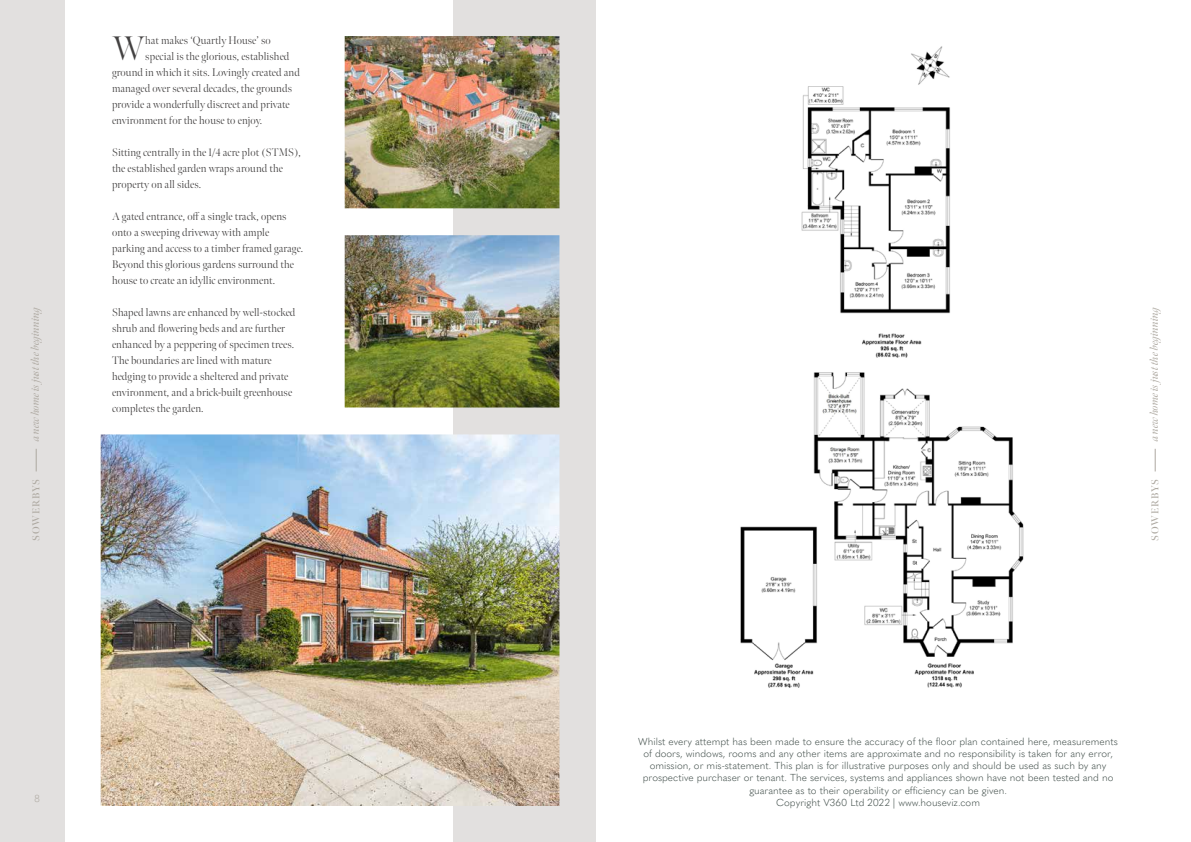
<style>
.page{position:relative;width:1191px;height:842px;background:#fff}
.page>*{position:absolute;margin:0;border:0;box-sizing:border-box;transform-origin:0 0}
.t1{font:300 34px "Meno Banner";color:#434141}
.t2{font:300 11px/16px "Meno Banner";letter-spacing:.01em;color:#434141}
.t3{font:italic 11px "Meno Banner";letter-spacing:-.01em;color:#ada8a0}
.t4{font:300 10px/12px "Quasimoda";color:#3e4b47;text-align:center}
.t5{font:600 10px "Meno Banner";letter-spacing:.08em;color:#ada8a0}
.t6{font:300 10px "Quasimoda";color:#ada8a0}
</style>
<div class="page">
<div style="left:0;top:0;width:595px;height:842px;background:#e2e0df"></div>
<svg style="left:1155px;top:449px;width:1px;height:22px"></svg>
<svg style="left:36px;top:449px;width:1px;height:22px"></svg>
<img style="left:740px;top:46px;width:284px;height:642px">
<div style="left:65px;top:0;width:387px;height:842px;background:#fff"></div>
<img style="left:101px;top:434px;width:458px;height:372px">
<img style="left:345px;top:36px;width:214px;height:172px">
<img style="left:345px;top:235px;width:214px;height:172px">
<p class="t3" style="left:29px;top:441px;width:138px;rotate:-90deg">a new home is just the beginning</p>
<p class="t5" style="left:30px;top:541px;width:63px;rotate:-90deg">SOWERBYS</p>
<h1 class="t1" style="left:112px;top:28px;width:34px">W</h1>
<p class="t2" style="left:145px;top:33px;width:127px">hat makes ‘Quartly House’ so</p>
<p class="t2" style="left:145px;top:49px;width:146px">special is the glorious, established</p>
<p class="t2" style="left:112px;top:65px;width:189px">ground in which it sits. Lovingly created and</p>
<p class="t2" style="left:112px;top:81px;width:181px">managed over several decades, the grounds</p>
<p class="t2" style="left:112px;top:97px;width:179px">provide a wonderfully discreet and private</p>
<p class="t2" style="left:112px;top:113px;width:152px">environment for the house to enjoy.</p>
<p class="t2" style="left:112px;top:145px;width:190px">Sitting centrally in the 1/4 acre plot (STMS), the established garden wraps around the property on all sides.</p>
<p class="t2" style="left:112px;top:209px;width:193px">A gated entrance, off a single track, opens onto a sweeping driveway with ample parking and access to a timber framed garage.<br>Beyond this glorious gardens surround the house to create an idyllic environment.</p>
<p class="t2" style="left:112px;top:305px;width:185px">Shaped lawns are enhanced by well-stocked shrub and flowering beds and are further enhanced by a peppering of specimen trees.<br>The boundaries are lined with mature hedging to provide a sheltered and private environment, and a brick-built greenhouse completes the garden.</p>
<p class="t6" style="left:35px;top:791px;width:7px">8</p>
<p class="t3" style="left:1147px;top:441px;width:138px;rotate:-90deg">a new home is just the beginning</p>
<p class="t5" style="left:1149px;top:541px;width:63px;rotate:-90deg">SOWERBYS</p>
<p class="t4" style="left:638px;top:735px;width:481px">Whilst every attempt has been made to ensure the accuracy of the floor plan contained here, measurements of doors, windows, rooms and any other items are approximate and no responsibility is taken for any error, omission, or mis-statement. This plan is for illustrative purposes only and should be used as such by any prospective purchaser or tenant. The services, systems and appliances shown have not been tested and no guarantee as to their operability or efficiency can be given.<br>Copyright V360 Ltd 2022 | www.houseviz.com</p>
</div>
